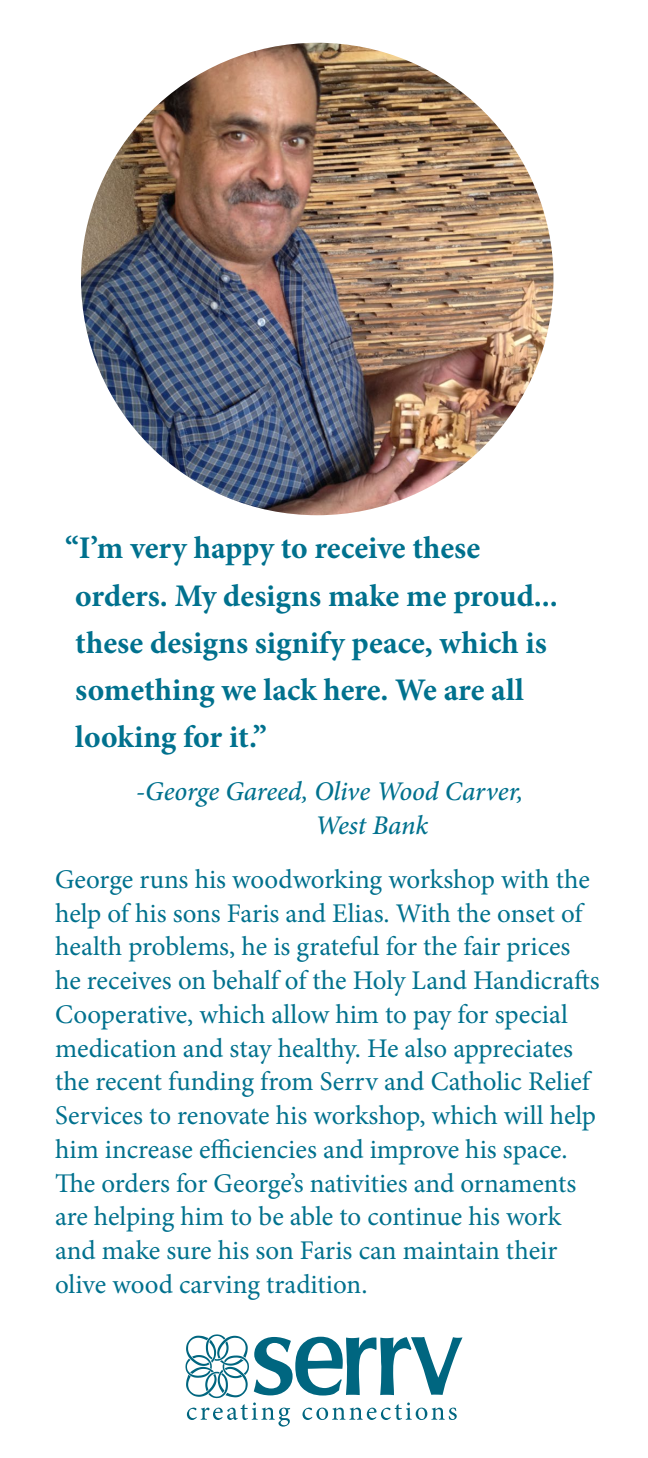
<style>
.page{position:relative;width:648px;height:1458px;background:#fff}
.page>*{position:absolute;margin:0;border:0;box-sizing:border-box;transform-origin:0 0}
.t1{font:700 31.5px/47.2px "Minion Pro";color:#00718e}
.t2{font:27px/33.8px "Minion Pro";letter-spacing:-.005em;color:#00718e}
.t3{font:italic 500 27px/33.8px "Minion Pro";letter-spacing:-.005em;color:#00718e}
</style>
<div class="page">
<img style="left:81px;top:43px;width:473px;height:472px;border-radius:236px">
<svg style="left:185px;top:1334px;width:278px;height:93px"></svg>
<p class="t1" style="left:75px;top:524px;width:484px;text-indent:-10px">“I’m very happy to receive these orders. My designs make me proud... these designs signify peace, which is something we lack here. We are all looking for it.”</p>
<p class="t3" style="left:315px;top:774px;width:210px;text-indent:-179px">-George Gareed, Olive Wood Carver,<br>West Bank</p>
<p class="t2" style="left:55px;top:862px;width:546px">George runs his woodworking workshop with the help of his sons Faris and Elias. With the onset of health problems, he is grateful for the fair prices he receives on behalf of the Holy Land Handicrafts Cooperative, which allow him to pay for special medication and stay healthy. He also appreciates the recent funding from Serrv and Catholic Relief Services to renovate his workshop, which will help him increase efficiencies and improve his space.<br>The orders for George’s nativities and ornaments are helping him to be able to continue his work and make sure his son Faris can maintain their olive wood carving tradition.</p>
</div>
